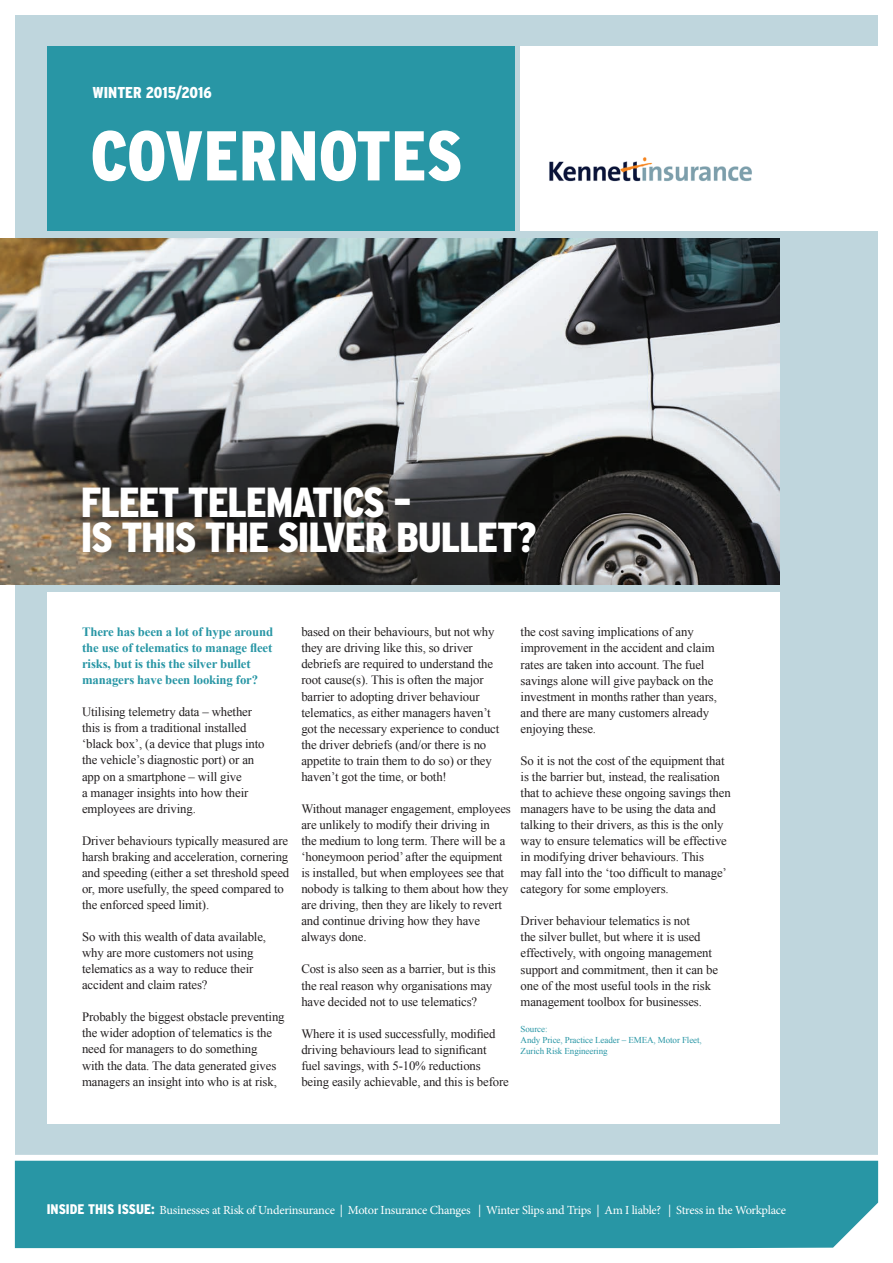
<style>
.page{position:relative;width:893px;height:1263px;background:#fff}
.page>*{position:absolute;margin:0;border:0;box-sizing:border-box;transform-origin:0 0}
.t1{font:900 condensed 70.35px "Interstate";color:#fff}
.t2{font:900 condensed 42px/34.5px "Interstate";letter-spacing:-.03em;color:#fff}
.t3{font:900 condensed 15.75px "Interstate";color:#fff}
.t4{font:12.75px/16px "Times New Roman";letter-spacing:-.01em;color:#231f20}
.t5{font:700 12.75px/16px "Times New Roman";letter-spacing:-.01em;color:#2896a5}
.t6{font:12.3px "Minion Pro";letter-spacing:-.025em;color:#fff}
.t7{font:9px/10.8px "Times New Roman";letter-spacing:-.01em;color:#2896a5}
.s1{font-family:"Interstate";font-weight:900;font-stretch:condensed;font-size:13.95px}
</style>
<div class="page">
<div style="left:8px;top:8px;width:877px;height:1154px;background:#bfd6dd"></div>
<div style="left:0;top:0;width:893px;height:1170px;border:15px solid #fff"></div>
<img style="left:0;top:238px;width:779px;height:346px">
<div style="left:47px;top:593px;width:732px;height:531px;background:#fff"></div>
<div style="left:521px;top:47px;width:372px;height:184px;background:#fff"></div>
<div style="left:47px;top:47px;width:467px;height:184px;background:#2896a5"></div>
<div style="left:15px;top:1161px;width:863px;height:87px;background:#2896a5"></div>
<img style="left:549px;top:157px;width:203px;height:25px">
<p class="t3" style="left:92px;top:83px;width:121px">WINTER 2015/2016</p>
<h1 class="t1" style="left:90px;top:113px;width:374px">COVERNOTES</h1>
<h2 class="t2" style="left:81px;top:485px;width:457px">FLEET TELEMATICS –<br>IS THIS THE SILVER BULLET?</h2>
<p class="t5" style="left:82px;top:623px;width:193px">There has been a lot of hype around the use of telematics to manage fleet risks, but is this the silver bullet managers have been looking for?</p>
<p class="t4" style="left:82px;top:704px;width:184px">Utilising telemetry data – whether this is from a traditional installed ‘black box’, (a device that plugs into the vehicle’s diagnostic port) or an app on a smartphone – will give<br>a manager insights into how their employees are driving.</p>
<p class="t4" style="left:82px;top:832px;width:209px">Driver behaviours typically measured are harsh braking and acceleration, cornering and speeding (either a set threshold speed or, more usefully, the speed compared to the enforced speed limit).</p>
<p class="t4" style="left:82px;top:928px;width:186px">So with this wealth of data available, why are more customers not using telematics as a way to reduce their accident and claim rates?</p>
<p class="t4" style="left:82px;top:1009px;width:204px">Probably the biggest obstacle preventing the wider adoption of telematics is the need for managers to do something<br>with the data. The data generated gives managers an insight into who is at risk,</p>
<p class="t4" style="left:301px;top:624px;width:200px">based on their behaviours, but not why they are driving like this, so driver debriefs are required to understand the root cause(s). This is often the major barrier to adopting driver behaviour telematics, as either managers haven’t got the necessary experience to conduct the driver debriefs (and/or there is no appetite to train them to do so) or they haven’t got the time, or both!</p>
<p class="t4" style="left:301px;top:800px;width:211px">Without manager engagement, employees are unlikely to modify their driving in<br>the medium to long term. There will be a ‘honeymoon period’ after the equipment is installed, but when employees see that nobody is talking to them about how they are driving, then they are likely to revert and continue driving how they have always done.</p>
<p class="t4" style="left:301px;top:961px;width:196px">Cost is also seen as a barrier, but is this the real reason why organisations may have decided not to use telematics?</p>
<p class="t4" style="left:301px;top:1025px;width:209px">Where it is used successfully, modified driving behaviours lead to significant fuel savings, with 5-10% reductions being easily achievable, and this is before</p>
<p class="t4" style="left:521px;top:624px;width:198px">the cost saving implications of any improvement in the accident and claim rates are taken into account. The fuel savings alone will give payback on the investment in months rather than years, and there are many customers already enjoying these.</p>
<p class="t4" style="left:521px;top:752px;width:212px">So it is not the cost of the equipment that is the barrier but, instead, the realisation that to achieve these ongoing savings then managers have to be using the data and talking to their drivers, as this is the only way to ensure telematics will be effective in modifying driver behaviours. This<br>may fall into the ‘too difficult to manage’ category for some employers.</p>
<p class="t4" style="left:521px;top:913px;width:199px">Driver behaviour telematics is not<br>the silver bullet, but where it is used effectively, with ongoing management support and commitment, then it can be one of the most useful tools in the risk management toolbox for businesses.</p>
<p class="t7" style="left:521px;top:1024px;width:183px">Source:<br>Andy Price, Practice Leader – EMEA, Motor Fleet,<br>Zurich Risk Engineering</p>
<p class="t6" style="left:47px;top:1201px;width:741px"><span class="s1">INSIDE THIS ISSUE:</span> Businesses at Risk of Underinsurance | Motor Insurance Changes | Winter Slips and Trips | Am I liable? | Stress in the Workplace</p>
</div>
